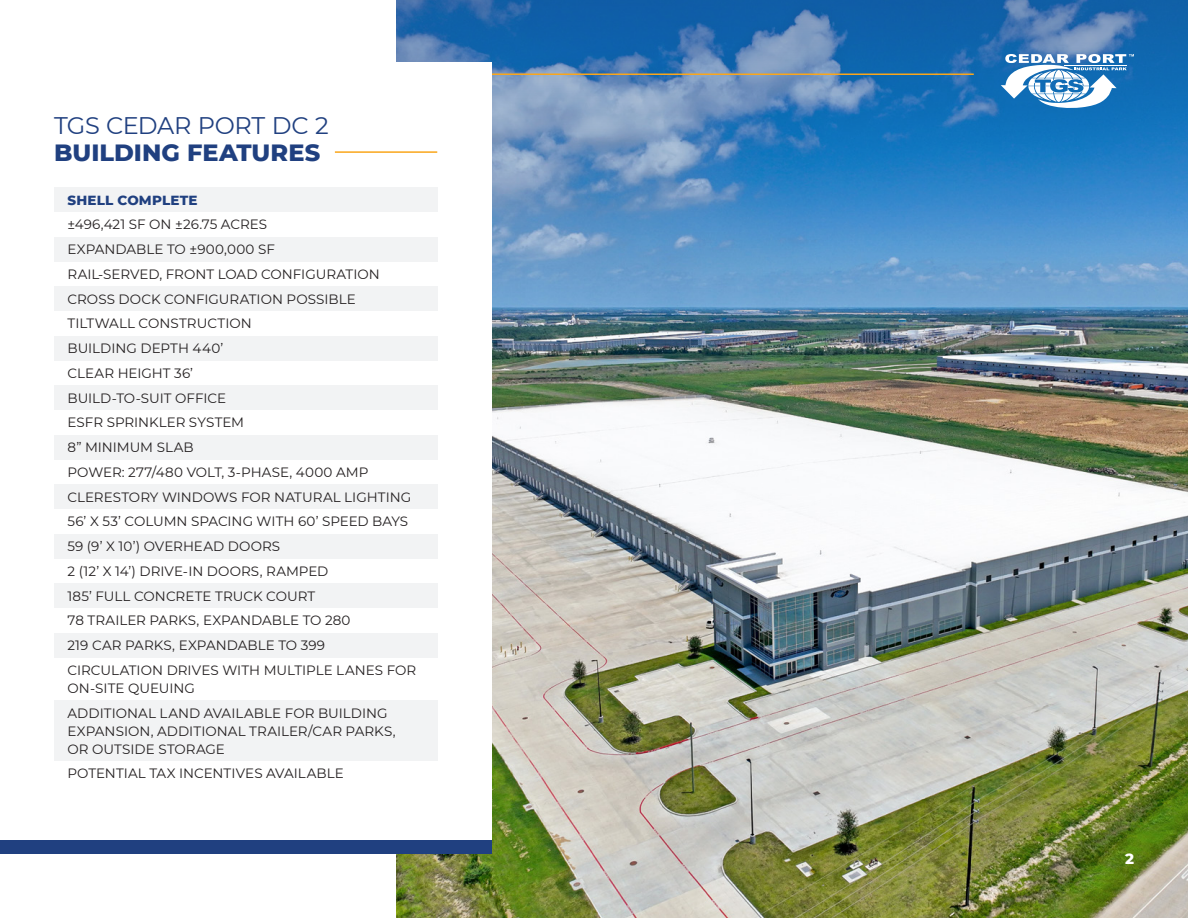
<style>
.page{position:relative;width:1188px;height:918px;background:#fff}
.page>*{position:absolute;margin:0;border:0;box-sizing:border-box;transform-origin:0 0}
.t1{font:800 24px "Montserrat";letter-spacing:.005em;color:#204080}
.t2{font:24px "Montserrat";letter-spacing:-.015em;color:#204080}
.t3{font:800 15px "Montserrat";color:#fff}
.Body_Text{font:13.5px/18px "Montserrat";letter-spacing:.005em;color:#231f20}
.Body_Text-2{font:800 13.5px "Montserrat";letter-spacing:.015em;color:#204080}
</style>
<div class="page">
<img style="left:396px;top:306px;width:792px;height:612px">
<svg style="left:396px;top:0;width:792px;height:306px;background:#4686c0"></svg>
<hr style="left:54px;top:74px;width:920px;height:1px;background:#faa61a">
<svg style="left:1001px;top:54px;width:133px;height:54px"></svg>
<div style="left:0;top:63px;width:491px;height:777px;background:#fff"></div>
<hr style="left:335px;top:151px;width:102px;height:2px;background:#faa61a">
<div style="left:0;top:840px;width:491px;height:14px;background:#204080"></div>
<div style="left:54px;top:188px;width:383px;height:24px;background:#f2f3f4"></div>
<div style="left:54px;top:237px;width:383px;height:25px;background:#f2f3f4"></div>
<div style="left:54px;top:435px;width:383px;height:25px;background:#f2f3f4"></div>
<div style="left:54px;top:336px;width:383px;height:25px;background:#f2f3f4"></div>
<div style="left:54px;top:534px;width:383px;height:25px;background:#f2f3f4"></div>
<div style="left:54px;top:286px;width:383px;height:25px;background:#f2f3f4"></div>
<div style="left:54px;top:484px;width:383px;height:25px;background:#f2f3f4"></div>
<div style="left:54px;top:386px;width:383px;height:24px;background:#f2f3f4"></div>
<div style="left:54px;top:633px;width:383px;height:25px;background:#f2f3f4"></div>
<div style="left:54px;top:700px;width:383px;height:61px;background:#f2f3f4"></div>
<div style="left:54px;top:584px;width:383px;height:24px;background:#f2f3f4"></div>
<p class="t2" style="left:54px;top:108px;width:276px">TGS CEDAR PORT DC 2</p>
<p class="t1" style="left:54px;top:134px;width:268px">BUILDING FEATURES</p>
<p class="Body_Text-2" style="left:68px;top:190px;width:131px">SHELL COMPLETE</p>
<p class="Body_Text" style="left:68px;top:215px;width:201px">±496,421 SF ON ±26.75 ACRES</p>
<p class="Body_Text" style="left:68px;top:240px;width:209px">EXPANDABLE TO ±900,000 SF</p>
<p class="Body_Text" style="left:68px;top:265px;width:314px">RAIL-SERVED, FRONT LOAD CONFIGURATION</p>
<p class="Body_Text" style="left:68px;top:289px;width:290px">CROSS DOCK CONFIGURATION POSSIBLE</p>
<p class="Body_Text" style="left:68px;top:314px;width:186px">TILTWALL CONSTRUCTION</p>
<p class="Body_Text" style="left:68px;top:339px;width:157px">BUILDING DEPTH 440’</p>
<p class="Body_Text" style="left:68px;top:364px;width:127px">CLEAR HEIGHT 36’</p>
<p class="Body_Text" style="left:68px;top:388px;width:160px">BUILD-TO-SUIT OFFICE</p>
<p class="Body_Text" style="left:68px;top:413px;width:178px">ESFR SPRINKLER SYSTEM</p>
<p class="Body_Text" style="left:68px;top:438px;width:128px">8” MINIMUM SLAB</p>
<p class="Body_Text" style="left:68px;top:463px;width:302px">POWER: 277/480 VOLT, 3-PHASE, 4000 AMP</p>
<p class="Body_Text" style="left:68px;top:487px;width:345px">CLERESTORY WINDOWS FOR NATURAL LIGHTING</p>
<p class="Body_Text" style="left:68px;top:512px;width:342px">56’ X 53’ COLUMN SPACING WITH 60’ SPEED BAYS</p>
<p class="Body_Text" style="left:68px;top:537px;width:214px">59 (9’ X 10’) OVERHEAD DOORS</p>
<p class="Body_Text" style="left:68px;top:562px;width:262px">2 (12’ X 14’) DRIVE-IN DOORS, RAMPED</p>
<p class="Body_Text" style="left:68px;top:586px;width:249px">185’ FULL CONCRETE TRUCK COURT</p>
<p class="Body_Text" style="left:68px;top:611px;width:285px">78 TRAILER PARKS, EXPANDABLE TO 280</p>
<p class="Body_Text" style="left:68px;top:636px;width:259px">219 CAR PARKS, EXPANDABLE TO 399</p>
<p class="Body_Text" style="left:68px;top:661px;width:350px">CIRCULATION DRIVES WITH MULTIPLE LANES FOR<br>ON-SITE QUEUING</p>
<p class="Body_Text" style="left:68px;top:703px;width:330px">ADDITIONAL LAND AVAILABLE FOR BUILDING<br>EXPANSION, ADDITIONAL TRAILER/CAR PARKS,<br>OR OUTSIDE STORAGE</p>
<p class="Body_Text" style="left:68px;top:764px;width:278px">POTENTIAL TAX INCENTIVES AVAILABLE</p>
<p class="t3" style="left:1125px;top:848px;width:10px">2</p>
</div>
